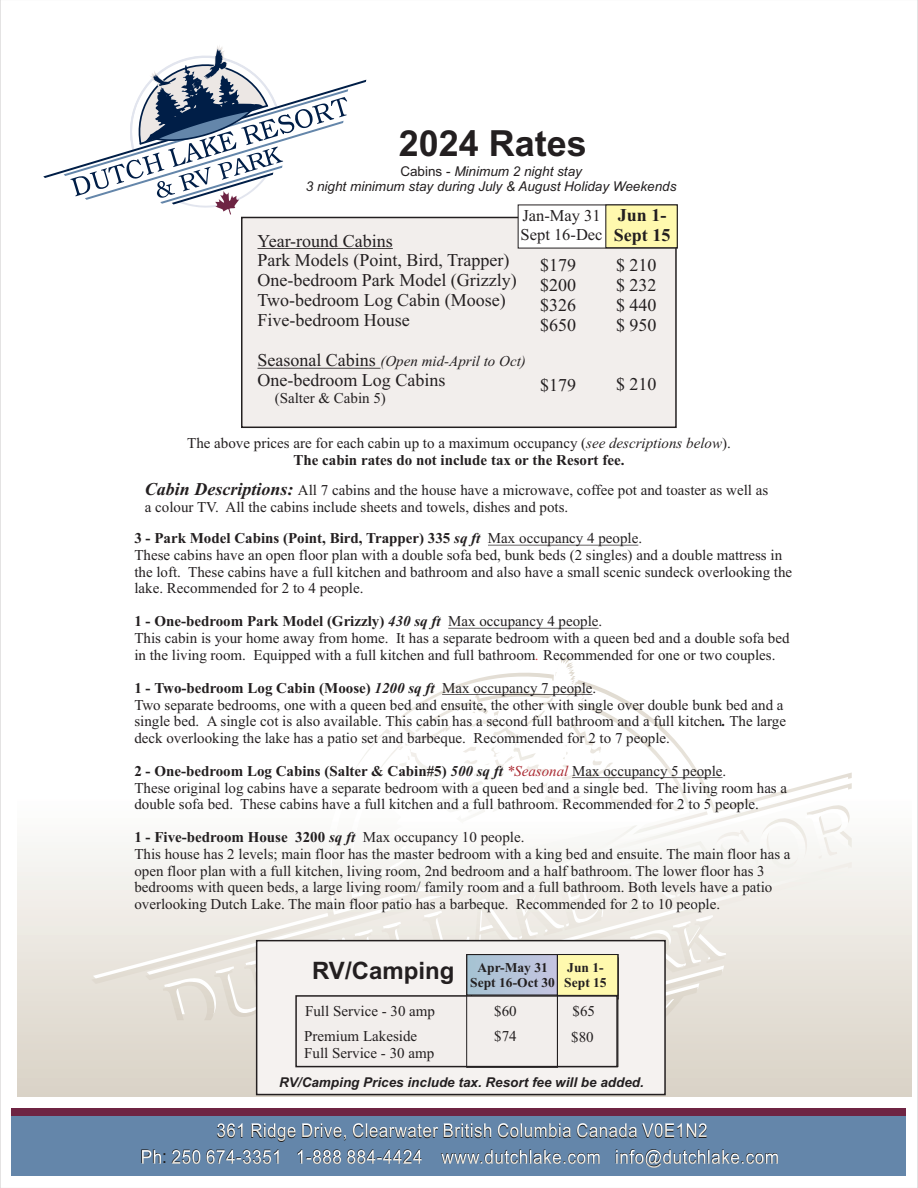
<style>
.page{position:relative;width:918px;height:1188px;background:#fff}
.page>*{position:absolute;margin:0;border:0;box-sizing:border-box;transform-origin:0 0}
.t1{font:700 36px "Arial";color:#231f20}
.t2{font:700 24px "Arial";color:#231f20}
.t3{font:19.05px/25.3px "Arial";letter-spacing:.03em;color:#1e1c1b;text-align:center;scale:.88 1}
.t4{font:18px/20px "Times New Roman";color:#231f20;text-align:justify}
.t5{font:700 18px "Times New Roman";color:#231f20}
.t6{font:16.5px/18.3px "Times New Roman";color:#231f20}
.t7{font:15px/16.6px "Times New Roman";color:#231f20}
.t8{font:italic 15px "Times New Roman";color:#231f20}
.t9{font:italic 15px "Times New Roman";color:#ed1c24}
.t10{font:italic 13.5px/15.1px "Arial";color:#231f20;text-align:center}
.t11{font:italic 700 13.5px "Arial";color:#231f20}
.t12{font:700 13.5px/15px "Times New Roman";color:#231f20;text-align:center}
.s1{font-style:normal}
.s2{font-style:normal;font-size:18px}
.s3{font-style:italic}
.s4{font-weight:700}
.s5{font-weight:700;font-style:italic;font-size:18px}
.s6{font-weight:700;font-style:italic}
.s7{font-style:italic;color:#aa2931}
</style>
<div class="page">
<svg style="left:43px;top:46px;width:323px;height:169px"></svg>
<svg style="left:17px;top:703px;width:895px;height:393px"></svg>
<div style="left:12px;top:1116px;width:894px;height:60px;background:#6486aa"></div>
<div style="left:12px;top:1109px;width:894px;height:7px;background:#6e2443"></div>
<svg style="left:434px;top:691px;width:179px;height:201px"></svg>
<svg style="left:362px;top:695px;width:250px;height:200px"></svg>
<svg style="left:142px;top:1149px;width:636px;height:19px"></svg>
<svg style="left:217px;top:1123px;width:490px;height:18px"></svg>
<div style="left:241px;top:216px;width:436px;height:212px;background:#f2eeec"></div>
<svg style="left:518px;top:204px;width:160px;height:45px"></svg>
<hr style="left:258px;top:248px;width:135px;height:1px;background:#231f20">
<hr style="left:258px;top:368px;width:122px;height:1px;background:#231f20">
<hr style="left:488px;top:545px;width:150px;height:1px;background:#231f20">
<hr style="left:448px;top:628px;width:151px;height:1px;background:#231f20">
<hr style="left:442px;top:694px;width:151px;height:1px;background:#231f20">
<hr style="left:572px;top:777px;width:151px;height:1px;background:#231f20">
<svg style="left:255px;top:939px;width:412px;height:157px;fill:#f5f2f0"></svg>
<svg style="left:295px;top:954px;width:324px;height:114px"></svg>
<div style="left:557px;top:954px;width:61px;height:113px;border:1px solid #231f20"></div>
<div style="left:467px;top:954px;width:91px;height:113px;border:1px solid #231f20"></div>
<h1 class="t1" style="left:399px;top:130px;width:190px">2024 Rates</h1>
<p class="t10" style="left:306px;top:165px;width:372px"><span class="s1">Cabins -</span> Minimum 2 night stay<br>3 night minimum stay during July &amp; August Holiday Weekends</p>
<p class="t6" style="left:521px;top:208px;width:84px">Jan-May 31<br>Sept 16-Dec</p>
<p class="t5" style="left:618px;top:209px;width:50px">Jun 1-</p>
<p class="t4" style="left:258px;top:232px;width:137px">Year-round Cabins</p>
<p class="t5" style="left:614px;top:229px;width:58px">Sept 15</p>
<p class="t4" style="left:257px;top:252px;width:261px;text-align:left">Park Models (Point, Bird, Trapper)<br>One-bedroom Park Model (Grizzly)<br>Two-bedroom Log Cabin (Moose)<br>Five-bedroom House</p>
<p class="t8" style="left:257px;top:356px;width:270px"><span class="s2">Seasonal Cabins</span> (Open mid-April to Oct)</p>
<p class="t4" style="left:257px;top:372px;width:189px">One-bedroom Log Cabins</p>
<p class="t7" style="left:275px;top:391px;width:113px">(Salter &amp; Cabin 5)</p>
<p class="t4" style="left:616px;top:257px;width:42px">$ 210 $ 232 $ 440 $ 950</p>
<p class="t4" style="left:540px;top:257px;width:37px">$179 $200 $326 $650</p>
<p class="t4" style="left:616px;top:376px;width:42px">$ 210</p>
<p class="t4" style="left:540px;top:376px;width:37px">$179</p>
<p class="t7" style="left:187px;top:436px;width:545px;text-align:center">The above prices are for each cabin up to a maximum occupancy (<span class="s3">see descriptions below</span>).<br><span class="s4">The cabin rates do not include tax or the Resort fee.</span></p>
<p class="t7" style="left:145px;top:482px;width:625px;line-height:17.2px"><span class="s5">Cabin Descriptions:</span> All 7 cabins and the house have a microwave, coffee pot and toaster as well as a colour TV. All the cabins include sheets and towels, dishes and pots.</p>
<p class="t7" style="left:134px;top:532px;width:659px"><span class="s4">3 - Park Model Cabins (Point, Bird, Trapper) 335</span> <span class="s6">sq ft<br></span>These cabins have an open floor plan with a double sofa bed, bunk beds (2 singles) and a double mattress in the loft. These cabins have a full kitchen and bathroom and also have a small scenic sundeck overlooking the lake. Recommended for 2 to 4 people.</p>
<p class="t7" style="left:134px;top:615px;width:657px"><span class="s4">1 - One-bedroom Park Model (Grizzly)</span> <span class="s6">430 sq ft</span> Max occupancy 4 people.<br>This cabin is your home away from home. It has a separate bedroom with a queen bed and a double sofa bed in the living room. Equipped with a full kitchen and full bathroom Recommended for one or two couples.</p>
<p class="t7" style="left:134px;top:681px;width:653px"><span class="s4">1 - Two-bedroom Log Cabin (Moose)</span> <span class="s6">1200 sq ft</span> Max occupancy 7 people.<br>Two separate bedrooms, one with a queen bed and ensuite, the other with single over double bunk bed and a single bed. A single cot is also available. This cabin has a second full bathroom and a full kitchen<span class="s6">.</span> The large deck overlooking the lake has a patio set and barbeque. Recommended for 2 to 7 people.</p>
<p class="t7" style="left:134px;top:764px;width:654px"><span class="s4">2 - One-bedroom Log Cabins (Salter &amp; Cabin#5)</span> <span class="s6">500 sq ft</span> <span class="s7">*Seasonal</span> Max occupancy 5 people.<br>These original log cabins have a separate bedroom with a queen bed and a single bed. The living room has a double sofa bed. These cabins have a full kitchen and a full bathroom. Recommended for 2 to 5 people.</p>
<p class="t7" style="left:134px;top:831px;width:658px"><span class="s4">1 - Five-bedroom House 3200</span> <span class="s6">sq ft</span> Max occupancy 10 people.<br>This house has 2 levels; main floor has the master bedroom with a king bed and ensuite. The main floor has a open floor plan with a full kitchen, living room, 2nd bedroom and a half bathroom. The lower floor has 3 bedrooms with queen beds, a large living room/ family room and a full bathroom. Both levels have a patio overlooking Dutch Lake. The main floor patio has a barbeque. Recommended for 2 to 10 people.</p>
<p class="t7" style="left:488px;top:532px;width:156px">Max occupancy 4 people.</p>
<p class="t9" style="left:536px;top:649px;width:5px">.</p>
<h2 class="t2" style="left:312px;top:961px;width:144px">RV/Camping</h2>
<p class="t7" style="left:305px;top:1004px;width:131px">Full Service - 30 amp</p>
<p class="t12" style="left:470px;top:961px;width:86px">Apr-May 31<br>Sept 16-Oct 30</p>
<p class="t12" style="left:564px;top:962px;width:44px;text-align:left">Jun 1-<br>Sept 15</p>
<p class="t7" style="left:494px;top:1004px;width:24px">$60</p>
<p class="t7" style="left:573px;top:1004px;width:24px">$65</p>
<p class="t7" style="left:494px;top:1029px;width:24px">$74</p>
<p class="t7" style="left:304px;top:1029px;width:131px">Premium Lakeside<br>Full Service - 30 amp</p>
<p class="t7" style="left:571px;top:1030px;width:24px">$80</p>
<p class="t11" style="left:279px;top:1077px;width:366px">RV/Camping Prices include tax. Resort fee will be added.</p>
<p class="t3" style="left:140px;top:1120px;width:727px">361 Ridge Drive, Clearwater British Columbia Canada V0E1N2<br>Ph: 50 674-3351 1-888 884-4424 www.dutchlake.com info@dutchlake.com</p>
</div>
